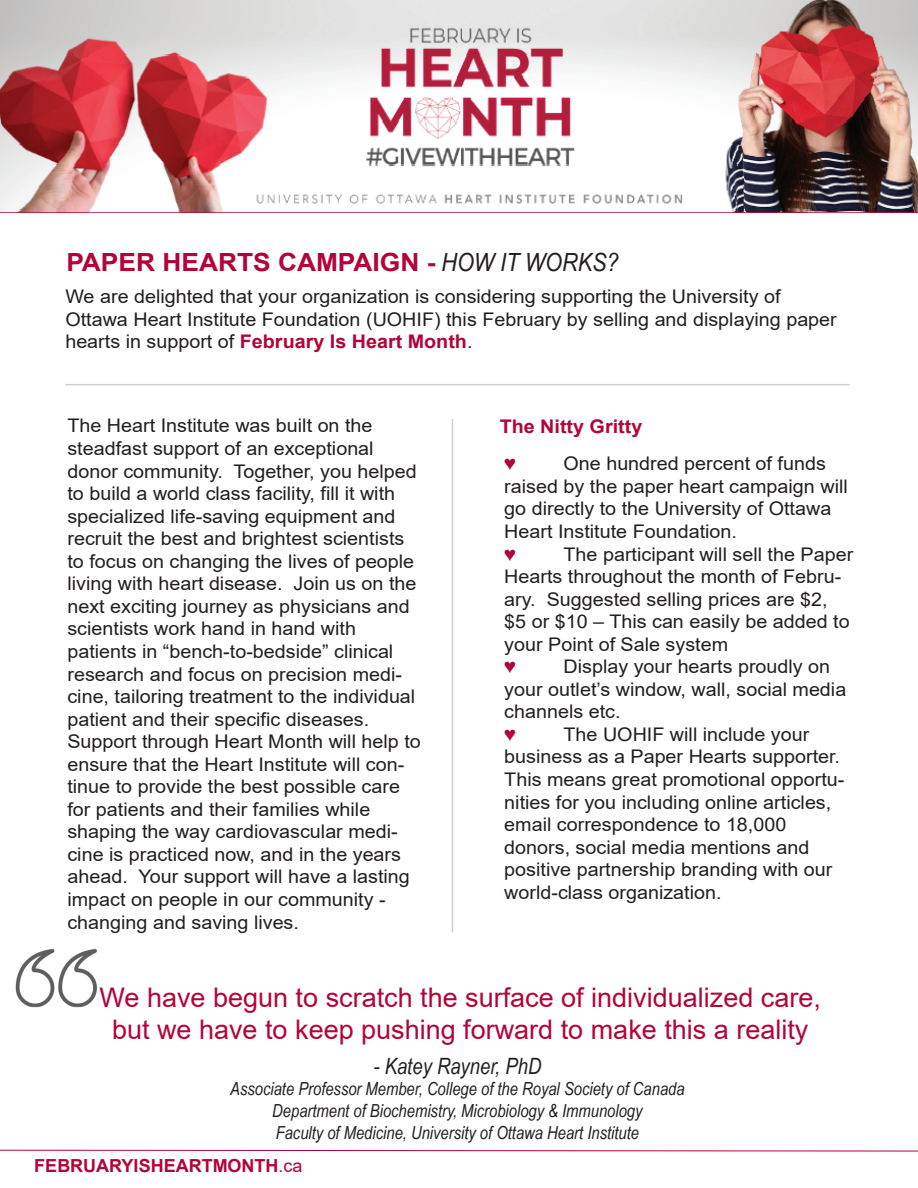
<style>
.page{position:relative;width:918px;height:1188px;background:#fff}
.page>*{position:absolute;margin:0;border:0;box-sizing:border-box;transform-origin:0 0}
.t1{font:27px/32.4px "Arial";color:#b30437;text-align:center}
.t2{font:700 25.05px "Arial";color:#b30437;scale:1.05 1}
.t3{font:italic 22.5px "Arial Narrow";color:#231f20}
.t4{font:18.75px/22.5px "Arial";color:#231f20;scale:1.05 1}
.t5{font:700 18.75px "Arial";color:#b30437;scale:1.05 1}
.t6{font:18.75px "Arial";color:#b30437;scale:1.05 1}
.t7{font:italic 18px/21.6px "Arial Narrow";color:#231f20;text-align:center}
.t8{font:700 18px "Arial";color:#b30437}
.s1{font-family:"Arial Narrow";font-weight:400;font-style:italic;color:#231f20}
.s2{font-weight:700;color:#b30437}
.s3{font-weight:400}
</style>
<div class="page">
<img style="left:1px;top:0;width:917px;height:212px">
<hr style="left:65px;top:384px;width:785px;height:1px;background:#d1d2d4">
<hr style="left:452px;top:419px;width:1px;height:513px;background:#d1d2d4">
<img style="left:15px;top:948px;width:82px;height:60px">
<svg style="left:0;top:1149px;width:918px;height:3px"></svg>
<h2 class="t2" style="left:66px;top:245px;width:527px">PAPER HEARTS CAMPAIGN - <span class="s1">HOW IT WORKS?</span></h2>
<p class="t4" style="left:65px;top:285px;width:736px">We are delighted that your organization is considering supporting the University of<br>Ottawa Heart Institute Foundation (UOHIF) this February by selling and displaying paper hearts in support of <span class="s2">February Is Heart Month</span>.</p>
<p class="t4" style="left:67px;top:415px;width:338px">The Heart Institute was built on the steadfast support of an exceptional donor community. Together, you helped to build a world class facility, fill it with specialized life-saving equipment and recruit the best and brightest scientists to focus on changing the lives of people living with heart disease. Join us on the next exciting journey as physicians and scientists work hand in hand with patients in “bench-to-bedside” clinical research and focus on precision medi&shy;cine, tailoring treatment to the individual patient and their specific diseases.<br>Support through Heart Month will help to ensure that the Heart Institute will con&shy;tinue to provide the best possible care for patients and their families while shaping the way cardiovascular medi&shy;cine is practiced now, and in the years ahead. Your support will have a lasting impact on people in our community - changing and saving lives.</p>
<p class="t5" style="left:500px;top:414px;width:137px">The Nitty Gritty</p>
<p class="t4" style="left:504px;top:452px;width:329px;text-indent:59px">One hundred percent of funds raised by the paper heart campaign will go directly to the University of Ottawa Heart Institute Foundation.</p>
<p class="t6" style="left:504px;top:541px;width:13px">♥</p>
<p class="t6" style="left:504px;top:451px;width:13px">♥</p>
<p class="t4" style="left:504px;top:543px;width:334px;text-indent:59px">The participant will sell the Paper Hearts throughout the month of Febru&shy;ary. Suggested selling prices are $2, $5 or $10 – This can easily be added to your Point of Sale system</p>
<p class="t6" style="left:504px;top:654px;width:13px">♥</p>
<p class="t4" style="left:504px;top:655px;width:327px;text-indent:59px">Display your hearts proudly on your outlet’s window, wall, social media channels etc.</p>
<p class="t6" style="left:504px;top:721px;width:13px">♥</p>
<p class="t4" style="left:504px;top:723px;width:326px;text-indent:59px">The UOHIF will include your business as a Paper Hearts supporter.<br>This means great promotional opportu&shy;nities for you including online articles, email correspondence to 18,000 donors, social media mentions and positive partnership branding with our world-class organization.</p>
<h1 class="t1" style="left:100px;top:981px;width:723px">We have begun to scratch the surface of individualized care, but we have to keep pushing forward to make this a reality</h1>
<p class="t3" style="left:373px;top:1050px;width:169px">- Katey Rayner, PhD</p>
<p class="t7" style="left:230px;top:1078px;width:456px">Associate Professor Member, College of the Royal Society of Canada<br>Department of Biochemistry, Microbiology &amp; Immunology<br>Faculty of Medicine, University of Ottawa Heart Institute</p>
<p class="t8" style="left:34px;top:1153px;width:270px">FEBRUARYISHEARTMONTH<span class="s3">.ca</span></p>
</div>
